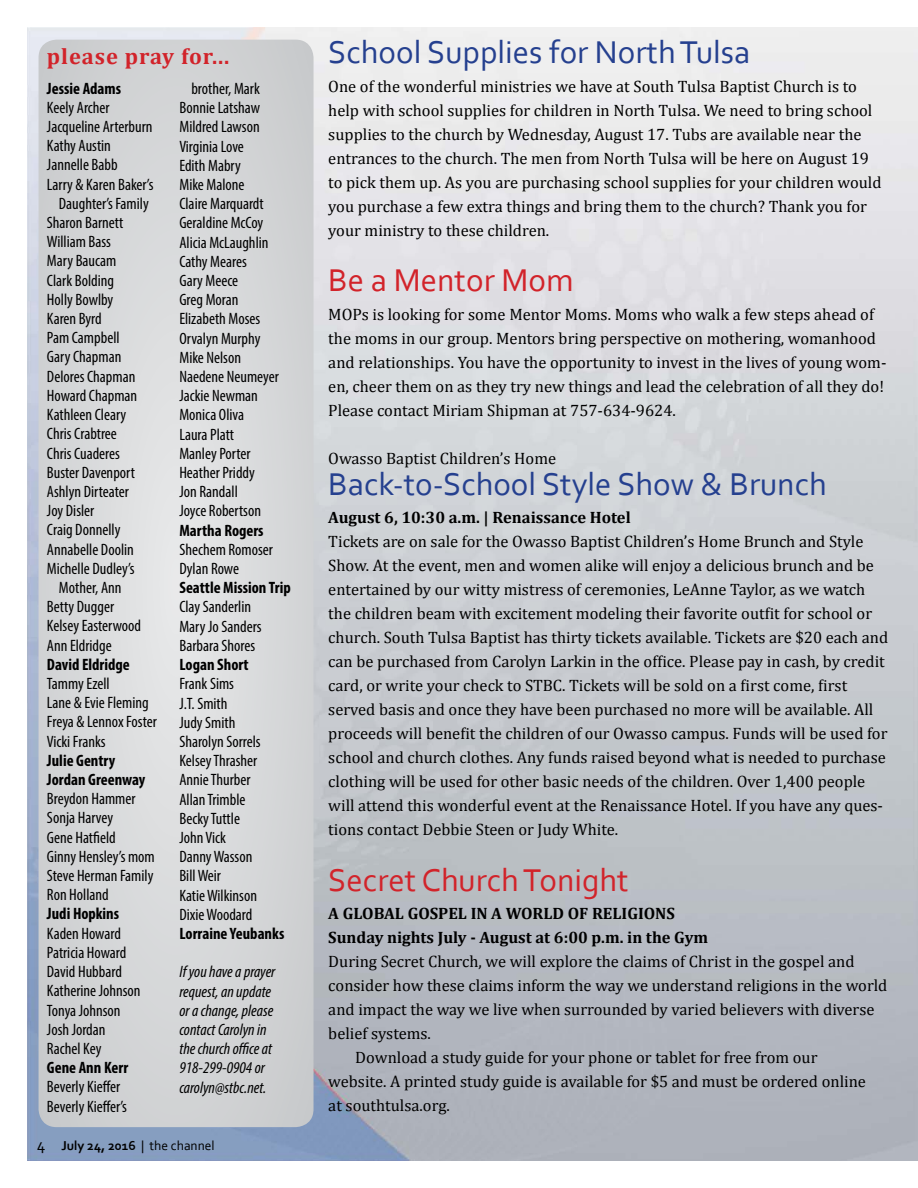
<style>
.page{position:relative;width:918px;height:1188px;background:#fff}
.page>*{position:absolute;margin:0;border:0;box-sizing:border-box;transform-origin:0 0}
.t1{font:33px "Corbel";color:#25408f}
.t2{font:33px "Corbel";color:#d2232a}
.t3{font:700 22.5px "Cambria";letter-spacing:.04em;color:#d2232a}
.t4{font:16.5px/24px "Cambria";color:#000}
.t5{font:condensed 16.5px/19.2px "Myriad Pro";color:#000}
.t6{font:700 condensed 16.5px/19.2px "Myriad Pro";color:#000}
.t7{font:italic condensed 16.5px/19.2px "Myriad Pro";color:#000}
.t8{font:700 16.5px/24px "Cambria";color:#000}
.t9{font:700 13.5px "Corbel";color:#000}
.s1{font-weight:400;font-size:16.5px}
.s2{font-weight:400}
</style>
<div class="page">
<svg style="left:39px;top:40px;width:275px;height:1087px"></svg>
<h2 class="t3" style="left:47px;top:41px;width:172px">please pray for...</h2>
<p class="t6" style="left:47px;top:78px;width:76px">Jessie Adams</p>
<p class="t5" style="left:47px;top:98px;width:64px">Keely Archer</p>
<p class="t5" style="left:47px;top:117px;width:107px">Jacqueline Arterburn</p>
<p class="t5" style="left:47px;top:136px;width:65px">Kathy Austin</p>
<p class="t5" style="left:47px;top:155px;width:72px">Jannelle Babb</p>
<p class="t5" style="left:47px;top:174px;width:108px">Larry &amp; Karen Baker’s</p>
<p class="t5" style="left:59px;top:194px;width:91px">Daughter’s Family</p>
<p class="t5" style="left:47px;top:213px;width:78px">Sharon Barnett</p>
<p class="t5" style="left:47px;top:232px;width:66px">William Bass</p>
<p class="t5" style="left:47px;top:251px;width:71px">Mary Baucam</p>
<p class="t5" style="left:47px;top:270px;width:69px">Clark Bolding</p>
<p class="t5" style="left:47px;top:290px;width:68px">Holly Bowlby</p>
<p class="t5" style="left:47px;top:309px;width:56px">Karen Byrd</p>
<p class="t5" style="left:47px;top:328px;width:74px">Pam Campbell</p>
<p class="t5" style="left:47px;top:347px;width:76px">Gary Chapman</p>
<p class="t5" style="left:47px;top:366px;width:90px">Delores Chapman</p>
<p class="t5" style="left:47px;top:386px;width:92px">Howard Chapman</p>
<p class="t5" style="left:47px;top:405px;width:81px">Kathleen Cleary</p>
<p class="t5" style="left:47px;top:424px;width:71px">Chris Crabtree</p>
<p class="t5" style="left:47px;top:443px;width:74px">Chris Cuaderes</p>
<p class="t5" style="left:47px;top:462px;width:89px">Buster Davenport</p>
<p class="t5" style="left:47px;top:482px;width:83px">Ashlyn Dirteater</p>
<p class="t5" style="left:47px;top:501px;width:49px">Joy Disler</p>
<p class="t5" style="left:47px;top:520px;width:75px">Craig Donnelly</p>
<p class="t5" style="left:47px;top:539px;width:88px">Annabelle Doolin</p>
<p class="t5" style="left:47px;top:559px;width:89px">Michelle Dudley’s</p>
<p class="t5" style="left:59px;top:578px;width:64px">Mother, Ann</p>
<p class="t5" style="left:47px;top:597px;width:69px">Betty Dugger</p>
<p class="t5" style="left:47px;top:616px;width:96px">Kelsey Easterwood</p>
<p class="t5" style="left:47px;top:635px;width:66px">Ann Eldridge</p>
<p class="t6" style="left:47px;top:654px;width:84px">David Eldridge</p>
<p class="t5" style="left:47px;top:674px;width:111px">Tammy Ezell<br>Lane &amp; Evie Fleming<br>Freya &amp; Lennox Foster<br>Vicki Franks</p>
<p class="t6" style="left:47px;top:750px;width:100px">Julie Gentry<br>Jordan Greenway</p>
<p class="t5" style="left:47px;top:789px;width:109px">Breydon Hammer<br>Sonja Harvey<br>Gene Hatfield<br>Ginny Hensley’s mom<br>Steve Herman Family<br>Ron Holland</p>
<p class="t6" style="left:47px;top:904px;width:74px">Judi Hopkins</p>
<p class="t5" style="left:47px;top:923px;width:95px">Kaden Howard<br>Patricia Howard<br>David Hubbard<br>Katherine Johnson<br>Tonya Johnson<br>Josh Jordan<br>Rachel Key</p>
<p class="t6" style="left:47px;top:1058px;width:83px">Gene Ann Kerr</p>
<p class="t5" style="left:47px;top:1077px;width:81px">Beverly Kieffer<br>Beverly Kieffer’s</p>
<p class="t5" style="left:179px;top:79px;width:101px;text-indent:12px">brother, Mark<br>Bonnie Latshaw<br>Mildred Lawson<br>Virginia Love<br>Edith Mabry<br>Mike Malone<br>Claire Marquardt<br>Geraldine McCoy<br>Alicia McLaughlin<br>Cathy Meares<br>Gary Meece<br>Greg Moran<br>Elizabeth Moses<br>Orvalyn Murphy<br>Mike Nelson<br>Naedene Neumeyer<br>Jackie Newman<br>Monica Oliva<br>Laura Platt<br>Manley Porter<br>Heather Priddy<br>Jon Randall<br>Joyce Robertson</p>
<p class="t6" style="left:179px;top:520px;width:86px">Martha Rogers</p>
<p class="t5" style="left:179px;top:540px;width:95px">Shechem Romoser<br>Dylan Rowe</p>
<p class="t6" style="left:179px;top:578px;width:113px">Seattle Mission Trip</p>
<p class="t5" style="left:179px;top:597px;width:84px">Clay Sanderlin<br>Mary Jo Sanders<br>Barbara Shores</p>
<p class="t6" style="left:179px;top:655px;width:71px">Logan Short</p>
<p class="t5" style="left:179px;top:674px;width:83px">Frank Sims<br>J.T. Smith<br>Judy Smith<br>Sharolyn Sorrels<br>Kelsey Thrasher<br>Annie Thurber<br>Allan Trimble<br>Becky Tuttle<br>John Vick<br>Danny Wasson<br>Bill Weir<br>Katie Wilkinson<br>Dixie Woodard</p>
<p class="t6" style="left:179px;top:924px;width:106px">Lorraine Yeubanks</p>
<p class="t7" style="left:179px;top:962px;width:98px">If you have a prayer request, an update or a change, please contact Carolyn in the church office at<br>918-299-0904 or carolyn@stbc.net.</p>
<p class="t9" style="left:37px;top:1137px;width:180px"><span class="s1">4</span> July 24, 2016 <span class="s2">| the channel</span></p>
<h1 class="t1" style="left:328px;top:32px;width:424px">School Supplies for North Tulsa</h1>
<p class="t4" style="left:328px;top:74px;width:555px">One of the wonderful ministries we have at South Tulsa Baptist Church is to help with school supplies for children in North Tulsa. We need to bring school supplies to the church by Wednesday, August 17. Tubs are available near the entrances to the church. The men from North Tulsa will be here on August 19 to pick them up. As you are purchasing school supplies for your children would you purchase a few extra things and bring them to the church? Thank you for your ministry to these children.</p>
<h1 class="t2" style="left:328px;top:260px;width:247px">Be a Mentor Mom</h1>
<p class="t4" style="left:328px;top:302px;width:560px">MOPs is looking for some Mentor Moms. Moms who walk a few steps ahead of the moms in our group. Mentors bring perspective on mothering, womanhood and relationships. You have the opportunity to invest in the lives of young wom&shy;en, cheer them on as they try new things and lead the celebration of all they do!<br>Please contact Miriam Shipman at 757-634-9624.</p>
<p class="t4" style="left:328px;top:446px;width:229px">Owasso Baptist Children’s Home</p>
<h1 class="t1" style="left:328px;top:464px;width:500px">Back-to-School Style Show &amp; Brunch</h1>
<p class="t8" style="left:328px;top:505px;width:304px">August 6, 10:30 a.m. | Renaissance Hotel</p>
<p class="t4" style="left:328px;top:530px;width:562px">Tickets are on sale for the Owasso Baptist Children’s Home Brunch and Style Show. At the event, men and women alike will enjoy a delicious brunch and be entertained by our witty mistress of ceremonies, LeAnne Taylor, as we watch the children beam with excitement modeling their favorite outfit for school or church. South Tulsa Baptist has thirty tickets available. Tickets are $20 each and can be purchased from Carolyn Larkin in the office. Please pay in cash, by credit card, or write your check to STBC. Tickets will be sold on a first come, first served basis and once they have been purchased no more will be available. All proceeds will benefit the children of our Owasso campus. Funds will be used for school and church clothes. Any funds raised beyond what is needed to purchase clothing will be used for other basic needs of the children. Over 1,400 people will attend this wonderful event at the Renaissance Hotel. If you have any ques&shy;tions contact Debbie Steen or Judy White.</p>
<h1 class="t2" style="left:328px;top:859px;width:302px">Secret Church Tonight</h1>
<p class="t8" style="left:328px;top:901px;width:381px">A GLOBAL GOSPEL IN A WORLD OF RELIGIONS<br>Sunday nights July - August at 6:00 p.m. in the Gym</p>
<p class="t4" style="left:328px;top:950px;width:528px">During Secret Church, we will explore the claims of Christ in the gospel and</p>
<p class="t4" style="left:328px;top:974px;width:561px">consider how these claims inform the way we understand religions in the world</p>
<p class="t4" style="left:328px;top:998px;width:548px">and impact the way we live when surrounded by varied believers with diverse</p>
<p class="t4" style="left:328px;top:1022px;width:104px">belief systems.</p>
<p class="t4" style="left:355px;top:1046px;width:464px">Download a study guide for your phone or tablet for free from our</p>
<p class="t4" style="left:328px;top:1070px;width:539px">website. A printed study guide is available for $5 and must be ordered online</p>
<p class="t4" style="left:328px;top:1094px;width:123px">at southtulsa.org.</p>
</div>
